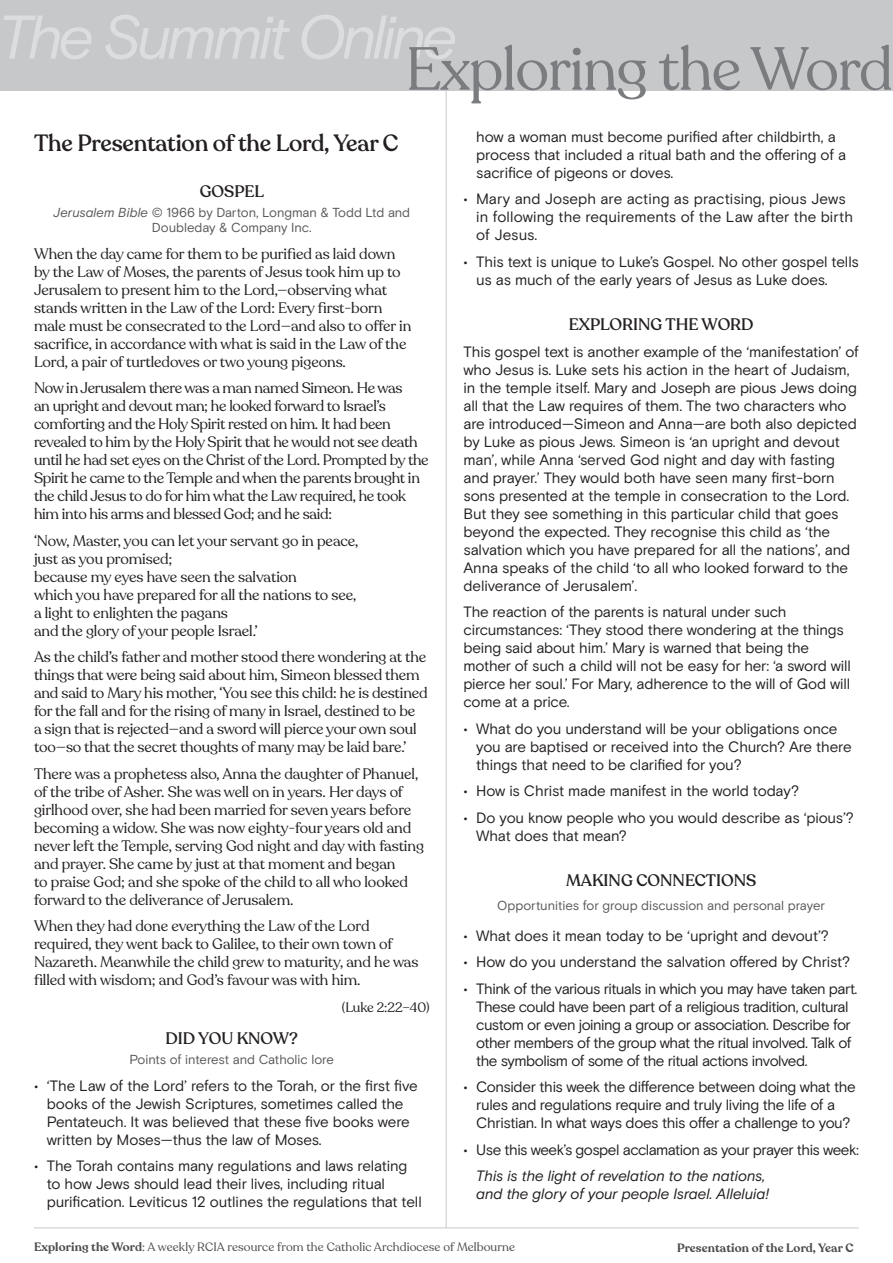
<style>
.page{position:relative;width:893px;height:1263px;background:#fff}
.page>*{position:absolute;margin:0;border:0;box-sizing:border-box;transform-origin:0 0}
.t1{font:italic 61.5px "Basis Grotesque Pro";letter-spacing:-.07em;color:#dcdddf}
.t2{font:60px "Recoleta";letter-spacing:-.02em;color:#7a7c7f}
.resource_head{font:500 23.25px "Recoleta";letter-spacing:-.01em;color:#231f20}
.A_head{font:500 16.5px "Recoleta";color:#231f20}
.scripture{font:15px/18px "Recoleta";letter-spacing:-.01em;color:#231f20}
.List_Bullet{font:15px/18px "Basis Grotesque Pro";letter-spacing:-.015em;color:#231f20}
.Body_Text{font:15px/18px "Basis Grotesque Pro";letter-spacing:-.015em;color:#231f20}
.List_Bullet-2{font:15px/18px "Basis Grotesque Pro";letter-spacing:-.035em;color:#231f20}
.List_Bullet-3{font:15px/18px "Basis Grotesque Pro";letter-spacing:.005em;color:#231f20}
.prayer{font:italic 15px/18px "Basis Grotesque Pro";letter-spacing:-.01em;color:#231f20}
.scripture_source{font:13.5px "Recoleta";letter-spacing:-.005em;color:#231f20}
.tagline{font:13.05px/15.6px "Basis Grotesque Pro";letter-spacing:-.01em;color:#57585a;text-align:center}
.t3{font:12px "Recoleta";letter-spacing:.01em;color:#4b4c4d}
.t4{font:600 12px "Recoleta";letter-spacing:.01em;color:#4b4c4d}
.s1{font-style:italic}
.s2{font-weight:600}
</style>
<div class="page">
<div style="left:0;top:0;width:893px;height:90px;background:#c7c8ca"></div>
<hr style="left:446px;top:81px;width:1px;height:1146px;background:#c7c8ca">
<hr style="left:34px;top:1227px;width:825px;height:1px;background:#c7c8ca">
<h1 class="t1" style="left:-2px;top:1px;width:461px">The Summit Online</h1>
<h2 class="t2" style="left:405px;top:32px;width:489px">Exploring the Word</h2>
<p class="resource_head" style="left:34px;top:128px;width:366px">The Presentation of the Lord, Year C</p>
<p class="A_head" style="left:200px;top:181px;width:66px">GOSPEL</p>
<p class="tagline" style="left:53px;top:204px;width:358px"><span class="s1">Jerusalem Bible</span> © 1966 by Darton, Longman &amp; Todd Ltd and<br>Doubleday &amp; Company Inc.</p>
<p class="scripture" style="left:34px;top:245px;width:379px">When the day came for them to be purified as laid down by the Law of Moses, the parents of Jesus took him up to Jerusalem to present him to the Lord,—observing what stands written in the Law of the Lord: Every first-born male must be consecrated to the Lord—and also to offer in sacrifice, in accordance with what is said in the Law of the Lord, a pair of turtledoves or two young pigeons.</p>
<p class="scripture" style="left:34px;top:379px;width:396px">Now in Jerusalem there was a man named Simeon. He was<br>an upright and devout man; he looked forward to Israel’s comforting and the Holy Spirit rested on him. It had been revealed to him by the Holy Spirit that he would not see death until he had set eyes on the Christ of the Lord. Prompted by the Spirit he came to the Temple and when the parents brought in the child Jesus to do for him what the Law required, he took him into his arms and blessed God; and he said:</p>
<p class="scripture" style="left:34px;top:532px;width:326px">‘Now, Master, you can let your servant go in peace, just as you promised;<br>because my eyes have seen the salvation<br>which you have prepared for all the nations to see, a light to enlighten the pagans<br>and the glory of your people Israel.’</p>
<p class="scripture" style="left:34px;top:648px;width:395px">As the child’s father and mother stood there wondering at the things that were being said about him, Simeon blessed them and said to Mary his mother, ‘You see this child: he is destined for the fall and for the rising of many in Israel, destined to be<br>a sign that is rejected—and a sword will pierce your own soul too—so that the secret thoughts of many may be laid bare.’</p>
<p class="scripture" style="left:34px;top:765px;width:391px">There was a prophetess also, Anna the daughter of Phanuel, of the tribe of Asher. She was well on in years. Her days of girlhood over, she had been married for seven years before becoming a widow. She was now eighty-four years old and never left the Temple, serving God night and day with fasting and prayer. She came by just at that moment and began<br>to praise God; and she spoke of the child to all who looked forward to the deliverance of Jerusalem.</p>
<p class="scripture" style="left:34px;top:917px;width:386px">When they had done everything the Law of the Lord required, they went back to Galilee, to their own town of Nazareth. Meanwhile the child grew to maturity, and he was filled with wisdom; and God’s favour was with him.</p>
<p class="scripture_source" style="left:342px;top:999px;width:89px">(Luke 2:22–40)</p>
<p class="A_head" style="left:166px;top:1028px;width:134px">DID YOU KNOW?</p>
<p class="tagline" style="left:129px;top:1052px;width:206px">Points of interest and Catholic lore</p>
<p class="List_Bullet" style="left:47px;top:1077px;width:372px;text-indent:-13px">• ‘The Law of the Lord’ refers to the Torah, or the first five books of the Jewish Scriptures, sometimes called the Pentateuch. It was believed that these five books were written by Moses—thus the law of Moses.</p>
<p class="List_Bullet" style="left:47px;top:1157px;width:376px;text-indent:-13px">• The Torah contains many regulations and laws relating to how Jews should lead their lives, including ritual purification. Leviticus 12 outlines the regulations that tell</p>
<p class="List_Bullet" style="left:476px;top:128px;width:371px">how a woman must become purified after childbirth, a process that included a ritual bath and the offering of a sacrifice of pigeons or doves.</p>
<p class="List_Bullet-3" style="left:476px;top:190px;width:378px;text-indent:-13px">• Mary and Joseph are acting as practising, pious Jews in following the requirements of the Law after the birth of Jesus.</p>
<p class="List_Bullet" style="left:476px;top:253px;width:384px;text-indent:-13px">• This text is unique to Luke’s Gospel. No other gospel tells us as much of the early years of Jesus as Luke does.</p>
<p class="A_head" style="left:569px;top:314px;width:186px">EXPLORING THE WORD</p>
<p class="Body_Text" style="left:463px;top:343px;width:397px">This gospel text is another example of the ‘manifestation’ of who Jesus is. Luke sets his action in the heart of Judaism, in the temple itself. Mary and Joseph are pious Jews doing all that the Law requires of them. The two characters who are introduced—Simeon and Anna—are both also depicted by Luke as pious Jews. Simeon is ‘an upright and devout man’, while Anna ‘served God night and day with fasting and prayer.’ They would both have seen many first-born sons presented at the temple in consecration to the Lord.<br>But they see something in this particular child that goes beyond the expected. They recognise this child as ‘the salvation which you have prepared for all the nations’, and Anna speaks of the child ‘to all who looked forward to the deliverance of Jerusalem’.</p>
<p class="Body_Text" style="left:463px;top:603px;width:389px">The reaction of the parents is natural under such circumstances: ‘They stood there wondering at the things being said about him.’ Mary is warned that being the mother of such a child will not be easy for her: ‘a sword will pierce her soul.’ For Mary, adherence to the will of God will come at a price.</p>
<p class="List_Bullet" style="left:476px;top:720px;width:377px;text-indent:-13px">• What do you understand will be your obligations once you are baptised or received into the Church? Are there things that need to be clarified for you?</p>
<p class="List_Bullet" style="left:463px;top:782px;width:337px">• How is Christ made manifest in the world today?</p>
<p class="List_Bullet" style="left:476px;top:809px;width:379px;text-indent:-13px">• Do you know people who you would describe as ‘pious’?<br>What does that mean?</p>
<p class="A_head" style="left:566px;top:870px;width:192px">MAKING CONNECTIONS</p>
<p class="tagline" style="left:497px;top:898px;width:329px">Opportunities for group discussion and personal prayer</p>
<p class="List_Bullet" style="left:463px;top:927px;width:367px">• What does it mean today to be ‘upright and devout’?</p>
<p class="List_Bullet" style="left:463px;top:953px;width:388px">• How do you understand the salvation offered by Christ?</p>
<p class="List_Bullet-2" style="left:476px;top:980px;width:383px;text-indent:-13px">• Think of the various rituals in which you may have taken part.<br>These could have been part of a religious tradition, cultural custom or even joining a group or association. Describe for other members of the group what the ritual involved. Talk of the symbolism of some of the ritual actions involved.</p>
<p class="List_Bullet" style="left:463px;top:1078px;width:394px;text-align:center">• Consider this week the difference between doing what the rules and regulations require and truly living the life of a<br>Christian. In what ways does this offer a challenge to you?</p>
<p class="List_Bullet-2" style="left:463px;top:1141px;width:397px">• Use this week’s gospel acclamation as your prayer this week:</p>
<p class="prayer" style="left:476px;top:1167px;width:295px">This is the light of revelation to the nations, and the glory of your people Israel. Alleluia!</p>
<p class="t3" style="left:34px;top:1240px;width:483px"><span class="s2">Exploring the Word</span>: A weekly RCIA resource from the Catholic Archdiocese of Melbourne</p>
<p class="t4" style="left:677px;top:1240px;width:178px">Presentation of the Lord, Year C</p>
</div>
